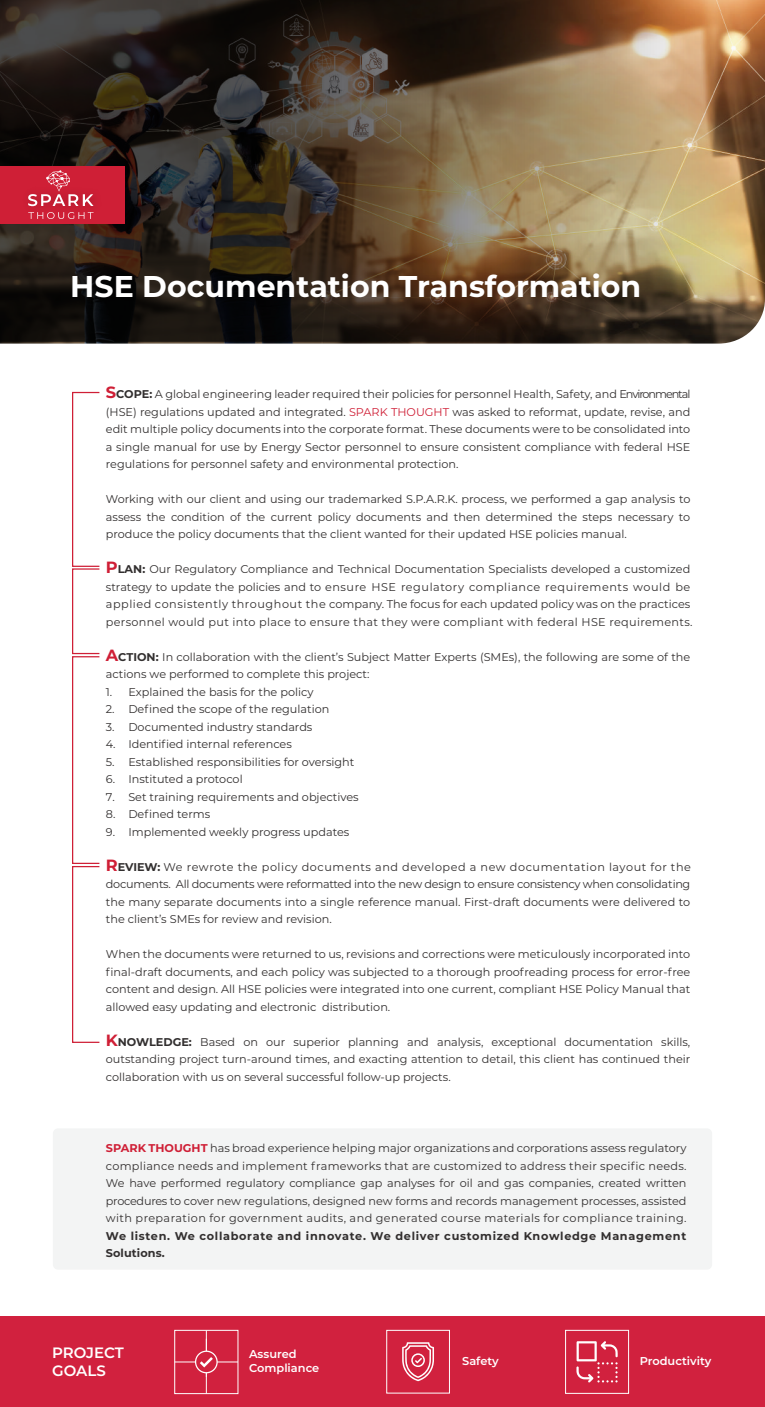
<style>
.page{position:relative;width:765px;height:1407px;background:#fff}
.page>*{position:absolute;margin:0;border:0;box-sizing:border-box;transform-origin:0 0}
.t1{font:700 30px "Montserrat";color:#fff}
.t2{font:600 15px/17.5px "Montserrat";letter-spacing:-.005em;color:#fff}
.t3{font:600 11.38px/13.6px "Montserrat";color:#fff}
.t4{font:11.25px/17.5px "Montserrat";color:#322f2f;text-align:justify}
.t5{font:700 11.25px/17.5px "Montserrat";letter-spacing:.06em;color:#322f2f}
.s1{font-weight:700;font-size:16.25px;color:#cf1f36}
.s2{font-weight:700}
.s3{color:#cf1f36}
.s4{font-weight:700;color:#cf1f36}
</style>
<div class="page">
<div style="left:0;top:1317px;width:765px;height:90px;background:#d1213e"></div>
<div style="left:72px;top:392px;width:28px;height:175px;border:1px solid #cf1f36"></div>
<div style="left:72px;top:568px;width:28px;height:86px;border:1px solid #cf1f36"></div>
<div style="left:72px;top:656px;width:28px;height:208px;border:1px solid #cf1f36"></div>
<div style="left:72px;top:866px;width:28px;height:177px;border:1px solid #cf1f36"></div>
<img style="left:0;top:0;width:764px;height:342px">
<div style="left:53px;top:1128px;width:659px;height:141px;background:#f3f4f4;border-radius:5px"></div>
<div style="left:174px;top:1330px;width:64px;height:63px;border:1px solid #fff"></div>
<hr style="left:206px;top:1338px;width:1px;height:55px;background:#fff">
<hr style="left:206px;top:1330px;width:1px;height:46px;background:#fff">
<hr style="left:175px;top:1361px;width:63px;height:1px;background:#fff">
<svg style="left:195px;top:1350px;width:23px;height:23px"></svg>
<svg style="left:197px;top:1354px;width:19px;height:15px"></svg>
<div style="left:565px;top:1330px;width:64px;height:63px;border:1px solid #fff"></div>
<svg style="left:576px;top:1341px;width:42px;height:41px"></svg>
<div style="left:386px;top:1330px;width:64px;height:63px;border:1px solid #fff"></div>
<svg style="left:402px;top:1342px;width:32px;height:39px"></svg>
<div style="left:0;top:166px;width:124px;height:57px;background:#cf1f36"></div>
<svg style="left:28px;top:212px;width:66px;height:7px"></svg>
<svg style="left:28px;top:170px;width:66px;height:36px"></svg>
<h1 class="t1" style="left:70px;top:265px;width:572px">HSE Documentation Transformation</h1>
<p class="t4" style="left:106px;top:385px;width:586px"><span class="s1">S</span><span class="s2">COPE:</span> A global engineering leader required their policies for personnel Health, Safety, and Environmental (HSE) regulations updated and integrated. <span class="s3">SPARK THOUGHT</span> was asked to reformat, update, revise, and edit multiple policy documents into the corporate format. These documents were to be consolidated into a single manual for use by Energy Sector personnel to ensure consistent compliance with federal HSE regulations for personnel safety and environmental protection.</p>
<p class="t4" style="left:106px;top:490px;width:586px">Working with our client and using our trademarked S.P.A.R.K. process, we performed a gap analysis to assess the condition of the current policy documents and then determined the steps necessary to produce the policy documents that the client wanted for their updated HSE policies manual.</p>
<p class="t4" style="left:106px;top:560px;width:588px;text-align:left"><span class="s1">P</span><span class="s2">LAN:</span> Our Regulatory Compliance and Technical Documentation Specialists developed a customized strategy to update the policies and to ensure HSE regulatory compliance requirements would be applied consistently throughout the company. The focus for each updated policy was on the practices personnel would put into place to ensure that they were compliant with federal HSE requirements.</p>
<p class="t4" style="left:106px;top:647px;width:586px"><span class="s1">A</span><span class="s2">CTION:</span> In collaboration with the client’s Subject Matter Experts (SMEs), the following are some of the actions we performed to complete this project:</p>
<p class="t4" style="left:106px;top:682px;width:209px">1. Explained the basis for the policy</p>
<p class="t4" style="left:106px;top:700px;width:225px">2. Defined the scope of the regulation</p>
<p class="t4" style="left:106px;top:717px;width:208px">3. Documented industry standards</p>
<p class="t4" style="left:106px;top:735px;width:188px">4. Identified internal references</p>
<p class="t4" style="left:106px;top:752px;width:250px">5. Established responsibilities for oversight</p>
<p class="t4" style="left:106px;top:770px;width:138px">6. Instituted a protocol</p>
<p class="t4" style="left:106px;top:787px;width:254px">7. Set training requirements and objectives</p>
<p class="t4" style="left:106px;top:805px;width:106px">8. Defined terms</p>
<p class="t4" style="left:106px;top:822px;width:245px">9. Implemented weekly progress updates</p>
<p class="t4" style="left:106px;top:857px;width:587px"><span class="s1">R</span><span class="s2">EVIEW:</span> We rewrote the policy documents and developed a new documentation layout for the documents. All documents were reformatted into the new design to ensure consistency when consolidating the many separate documents into a single reference manual. First-draft documents were delivered to the client’s SMEs for review and revision.</p>
<p class="t4" style="left:106px;top:945px;width:586px">When the documents were returned to us, revisions and corrections were meticulously incorporated into final-draft documents, and each policy was subjected to a thorough proofreading process for error-free content and design. All HSE policies were integrated into one current, compliant HSE Policy Manual that allowed easy updating and electronic distribution.</p>
<p class="t4" style="left:106px;top:1032px;width:586px"><span class="s1">K</span><span class="s2">NOWLEDGE:</span> Based on our superior planning and analysis, exceptional documentation skills, outstanding project turn-around times, and exacting attention to detail, this client has continued their collaboration with us on several successful follow-up projects.</p>
<p class="t4" style="left:106px;top:1139px;width:582px"><span class="s4">SPARK THOUGHT</span> has broad experience helping major organizations and corporations assess regulatory compliance needs and implement frameworks that are customized to address their specific needs.<br>We have performed regulatory compliance gap analyses for oil and gas companies, created written procedures to cover new regulations, designed new forms and records management processes, assisted with preparation for government audits, and generated course materials for compliance training.</p>
<p class="t5" style="left:106px;top:1226px;width:582px">We listen. We collaborate and innovate. We deliver customized Knowledge Management<br>Solutions.</p>
<h2 class="t2" style="left:52px;top:1343px;width:73px">PROJECT<br>GOALS</h2>
<p class="t3" style="left:249px;top:1346px;width:72px">Assured<br>Compliance</p>
<p class="t3" style="left:462px;top:1353px;width:38px">Safety</p>
<p class="t3" style="left:640px;top:1353px;width:73px">Productivity</p>
</div>
